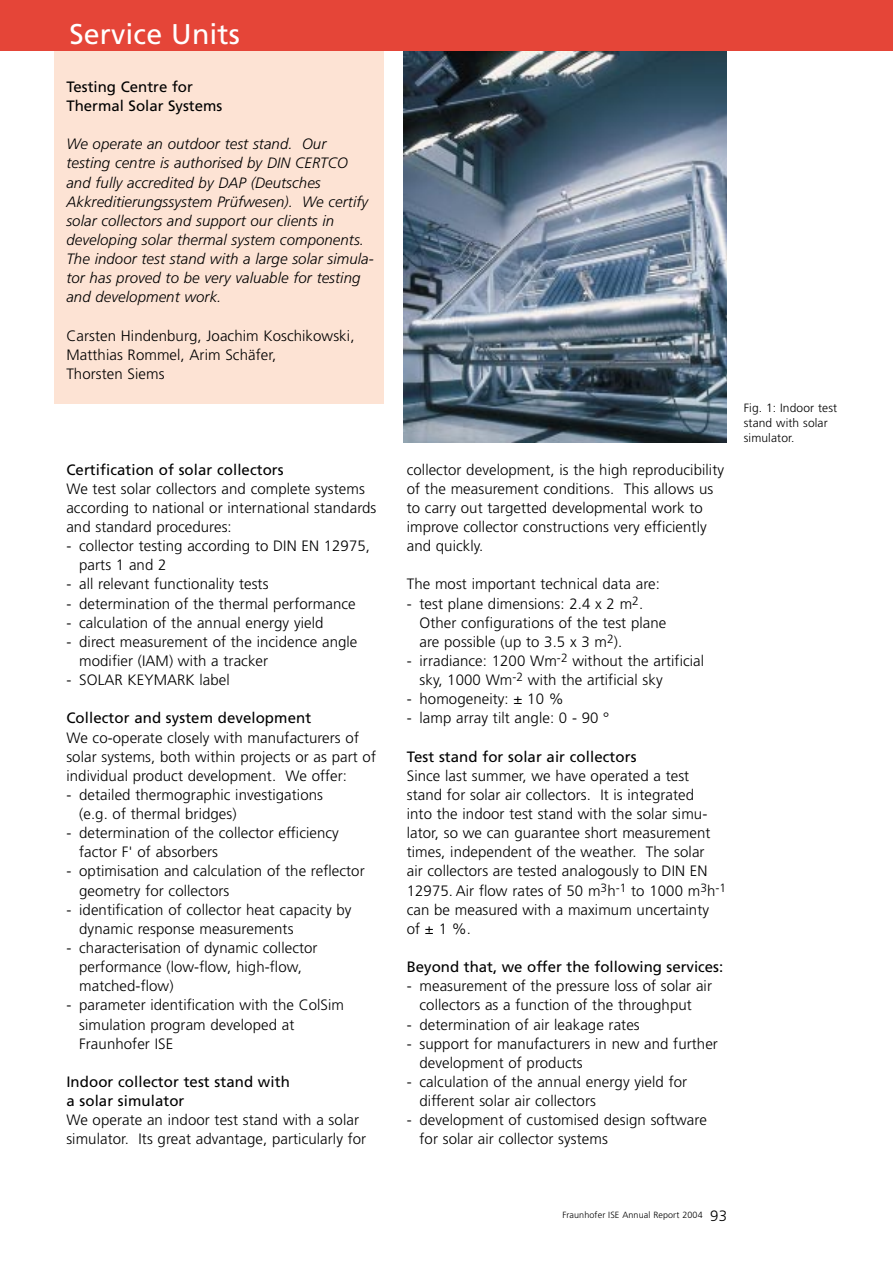
<style>
.page{position:relative;width:893px;height:1262px;background:#fff}
.page>*{position:absolute;margin:0;border:0;box-sizing:border-box;transform-origin:0 0}
.t1{font:28.5px "Frutiger";letter-spacing:.005em;color:#fff}
.t2{font:300 15px/19.2px "Frutiger";letter-spacing:.005em;color:#000}
.t3{font:italic 300 15px/19.2px "Frutiger";letter-spacing:.005em;color:#000}
.t4{font:15px/19.2px "Frutiger";letter-spacing:.005em;color:#000}
.t5{font:300 12px/14.9px "Frutiger";letter-spacing:.01em;color:#000}
.t6{font:300 9px "Frutiger";letter-spacing:.01em;color:#000}
.s1{font-size:15px;color:#fff}
.s2{font-size:15px}
</style>
<div class="page">
<img style="left:404px;top:51px;width:322px;height:391px">
<div style="left:54px;top:34px;width:330px;height:370px;background:#fde3d4"></div>
<div style="left:0;top:0;width:892px;height:51px;background:#e54538"></div>
<h1 class="t1" style="left:69px;top:23px;width:172px">Service Units</h1>
<p class="t4" style="left:66px;top:78px;width:157px">Testing Centre for<br>Thermal Solar Systems</p>
<p class="t3" style="left:66px;top:136px;width:309px">We operate an outdoor test stand. Our testing centre is authorised by DIN CERTCO and fully accredited by DAP (Deutsches Akkreditierungssystem Prüfwesen). We certify solar collectors and support our clients in developing solar thermal system components.<br>The indoor test stand with a large solar simula&shy;tor has proved to be very valuable for testing and development work.</p>
<p class="t2" style="left:66px;top:327px;width:289px">Carsten Hindenburg, Joachim Koschikowski,<br>Matthias Rommel, Arim Schäfer,<br>Thorsten Siems</p>
<p class="t4" style="left:66px;top:461px;width:219px">Certification of solar collectors</p>
<p class="t2" style="left:66px;top:480px;width:311px">We test solar collectors and complete systems according to national or international standards and standard procedures:</p>
<p class="t2" style="left:79px;top:537px;width:292px;text-indent:-13px">- collector testing according to DIN EN 12975, parts 1 and 2</p>
<p class="t2" style="left:66px;top:576px;width:204px">- all relevant functionality tests</p>
<p class="t2" style="left:66px;top:595px;width:291px">- determination of the thermal performance</p>
<p class="t2" style="left:66px;top:614px;width:259px">- calculation of the annual energy yield</p>
<p class="t2" style="left:79px;top:633px;width:280px;text-indent:-13px">- direct measurement of the incidence angle modifier (IAM) with a tracker</p>
<p class="t2" style="left:66px;top:671px;width:165px">- SOLAR KEYMARK label</p>
<p class="t4" style="left:66px;top:709px;width:246px">Collector and system development</p>
<p class="t2" style="left:66px;top:729px;width:311px">We co-operate closely with manufacturers of solar systems, both within projects or as part of individual product development. We offer:</p>
<p class="t2" style="left:79px;top:786px;width:245px;text-indent:-13px">- detailed thermographic investigations (e.g. of thermal bridges)</p>
<p class="t2" style="left:79px;top:824px;width:261px;text-indent:-13px">- determination of the collector efficiency factor F' of absorbers</p>
<p class="t2" style="left:79px;top:862px;width:287px;text-indent:-13px">- optimisation and calculation of the reflector geometry for collectors</p>
<p class="t2" style="left:79px;top:901px;width:274px;text-indent:-13px">- identification of collector heat capacity by dynamic response measurements</p>
<p class="t2" style="left:79px;top:939px;width:240px;text-indent:-13px">- characterisation of dynamic collector performance (low-flow, high-flow, matched-flow)</p>
<p class="t2" style="left:79px;top:996px;width:266px;text-indent:-13px">- parameter identification with the ColSim simulation program developed at<br>Fraunhofer ISE</p>
<p class="t4" style="left:66px;top:1073px;width:225px">Indoor collector test stand with a solar simulator</p>
<p class="t2" style="left:66px;top:1111px;width:301px">We operate an indoor test stand with a solar simulator. Its great advantage, particularly for</p>
<p class="t2" style="left:407px;top:461px;width:319px">collector development, is the high reproducibility of the measurement conditions. This allows us to carry out targetted developmental work to improve collector constructions very efficiently and quickly.</p>
<p class="t2" style="left:407px;top:576px;width:255px">The most important technical data are:</p>
<p class="t2" style="left:419px;top:595px;width:248px;text-indent:-13px">- test plane dimensions: 2.4 x 2 m<sup>2</sup>.<br>Other configurations of the test plane are possible (up to 3.5 x 3 m<sup>2</sup>).</p>
<p class="t2" style="left:419px;top:652px;width:286px;text-indent:-13px">- irradiance: 1200 Wm<sup>-2</sup> without the artificial sky, 1000 Wm<sup>-2</sup> with the artificial sky</p>
<p class="t2" style="left:407px;top:690px;width:159px">- homogeneity: ± 10 %</p>
<p class="t2" style="left:407px;top:709px;width:204px">- lamp array tilt angle: 0 - 90 °</p>
<p class="t4" style="left:407px;top:748px;width:231px">Test stand for solar air collectors</p>
<p class="t2" style="left:407px;top:767px;width:321px">Since last summer, we have operated a test stand for solar air collectors. It is integrated<br>into the indoor test stand with the solar simu&shy;lator, so we can guarantee short measurement times, independent of the weather. The solar<br>air collectors are tested analogously to DIN EN 12975. Air flow rates of 50 m<sup>3</sup>h<sup>-1</sup> to 1000 m<sup>3</sup>h<sup>-1 </sup>can be measured with a maximum uncertainty of ± 1 %.</p>
<p class="t4" style="left:407px;top:958px;width:318px">Beyond that, we offer the following services:</p>
<p class="t2" style="left:407px;top:977px;width:307px;text-align:center">- measurement of the pressure loss of solar air collectors as a function of the throughput</p>
<p class="t2" style="left:407px;top:1015px;width:234px">- determination of air leakage rates</p>
<p class="t2" style="left:419px;top:1035px;width:300px;text-indent:-13px">- support for manufacturers in new and further development of products</p>
<p class="t2" style="left:419px;top:1073px;width:269px;text-indent:-13px">- calculation of the annual energy yield for different solar air collectors</p>
<p class="t2" style="left:419px;top:1111px;width:289px;text-indent:-13px">- development of customised design software for solar air collector systems</p>
<p class="t5" style="left:743px;top:401px;width:95px">Fig. 1: Indoor test stand with solar simulator.</p>
<p class="t6" style="left:562px;top:1211px;width:166px">Fraunhofer ISE Annual Report 2004<span class="s1">–</span><span class="s2">93</span></p>
</div>
